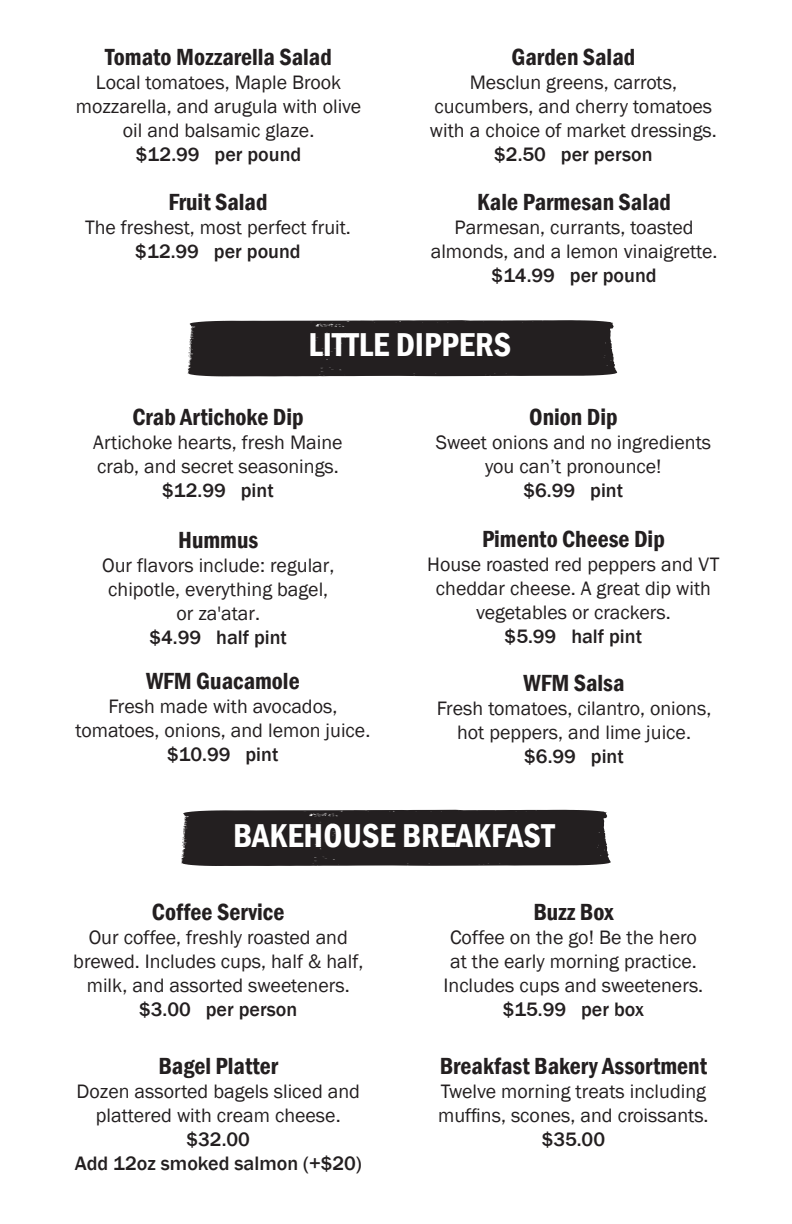
<style>
.page{position:relative;width:792px;height:1224px;background:#fff}
.page>*{position:absolute;margin:0;border:0;box-sizing:border-box;transform-origin:0 0}
.t1{font:600 condensed 34px "Franklin Gothic";color:#fff}
.t2{font:600 condensed 24px "Franklin Gothic";color:#231f20}
.t3{font:20px/24px "Franklin Gothic";color:#231f20;text-align:center}
.t4{font:500 20px/24px "Franklin Gothic";color:#231f20;text-align:center}
.s1{font-weight:500}
</style>
<div class="page">
<svg style="left:187px;top:320px;width:431px;height:57px;background:#2e2a2b"></svg>
<div style="left:181px;top:810px;width:430px;height:56px;background:#231f20"></div>
<p class="t2" style="left:105px;top:41px;width:228px">Tomato Mozzarella Salad</p>
<p class="t3" style="left:76px;top:71px;width:287px">Local tomatoes, Maple Brook mozzarella, and arugula with olive oil and balsamic glaze.<br><span class="s1">$12.99 per pound</span></p>
<p class="t2" style="left:168px;top:186px;width:101px">Fruit Salad</p>
<p class="t3" style="left:85px;top:215px;width:267px">The freshest, most perfect fruit. <span class="s1">$12.99 per pound</span></p>
<p class="t2" style="left:512px;top:41px;width:125px">Garden Salad</p>
<p class="t3" style="left:470px;top:71px;width:209px">Mesclun greens, carrots,</p>
<p class="t3" style="left:430px;top:95px;width:288px">cucumbers, and cherry tomatoes with a choice of market dressings. <span class="s1">$2.50 per person</span></p>
<p class="t2" style="left:477px;top:186px;width:195px">Kale Parmesan Salad</p>
<p class="t3" style="left:431px;top:215px;width:288px">Parmesan, currants, toasted almonds, and a lemon vinaigrette.</p>
<p class="t4" style="left:492px;top:263px;width:167px">$14.99 per pound</p>
<p class="t1" style="left:308px;top:322px;width:204px">LITTLE DIPPERS</p>
<p class="t2" style="left:132px;top:401px;width:173px">Crab Artichoke Dip</p>
<p class="t3" style="left:93px;top:431px;width:251px">Artichoke hearts, fresh Maine crab, and secret seasonings. <span class="s1">$12.99 pint</span></p>
<p class="t2" style="left:178px;top:524px;width:82px">Hummus</p>
<p class="t3" style="left:102px;top:554px;width:234px">Our flavors include: regular, chipotle, everything bagel, or za'atar.<br><span class="s1">$4.99 half pint</span></p>
<p class="t2" style="left:146px;top:665px;width:155px">WFM Guacamole</p>
<p class="t3" style="left:75px;top:695px;width:296px">Fresh made with avocados, tomatoes, onions, and lemon juice. <span class="s1">$10.99 pint</span></p>
<p class="t2" style="left:529px;top:401px;width:90px">Onion Dip</p>
<p class="t3" style="left:436px;top:431px;width:277px">Sweet onions and no ingredients you can’t pronounce!</p>
<p class="t4" style="left:524px;top:479px;width:101px">$6.99 pint</p>
<p class="t2" style="left:482px;top:523px;width:184px">Pimento Cheese Dip</p>
<p class="t3" style="left:427px;top:553px;width:294px">House roasted red peppers and VT cheddar cheese. A great dip with vegetables or crackers.<br><span class="s1">$5.99 half pint</span></p>
<p class="t2" style="left:524px;top:667px;width:102px">WFM Salsa</p>
<p class="t3" style="left:437px;top:697px;width:276px">Fresh tomatoes, cilantro, onions, hot peppers, and lime juice.</p>
<p class="t4" style="left:524px;top:745px;width:101px">$6.99 pint</p>
<p class="t1" style="left:233px;top:813px;width:323px">BAKEHOUSE BREAKFAST</p>
<p class="t2" style="left:152px;top:896px;width:134px">Coffee Service</p>
<p class="t3" style="left:73px;top:925px;width:292px">Our coffee, freshly roasted and brewed. Includes cups, half &amp; half, milk, and assorted sweeteners. <span class="s1">$3.00 per person</span></p>
<p class="t2" style="left:158px;top:1049px;width:121px">Bagel Platter</p>
<p class="t3" style="left:77px;top:1079px;width:285px">Dozen assorted bagels sliced and plattered with cream cheese.</p>
<p class="t4" style="left:75px;top:1127px;width:289px">$32.00<br>Add 12oz smoked salmon (+$20)</p>
<p class="t2" style="left:533px;top:896px;width:82px">Buzz Box</p>
<p class="t3" style="left:444px;top:925px;width:261px">Coffee on the go! Be the hero at the early morning practice.<br>Includes cups and sweeteners. <span class="s1">$15.99 per box</span></p>
<p class="t2" style="left:440px;top:1049px;width:269px">Breakfast Bakery Assortment</p>
<p class="t3" style="left:438px;top:1079px;width:272px;text-align:left">Twelve morning treats including muffins, scones, and croissants.</p>
<p class="t4" style="left:542px;top:1127px;width:65px">$35.00</p>
</div>
